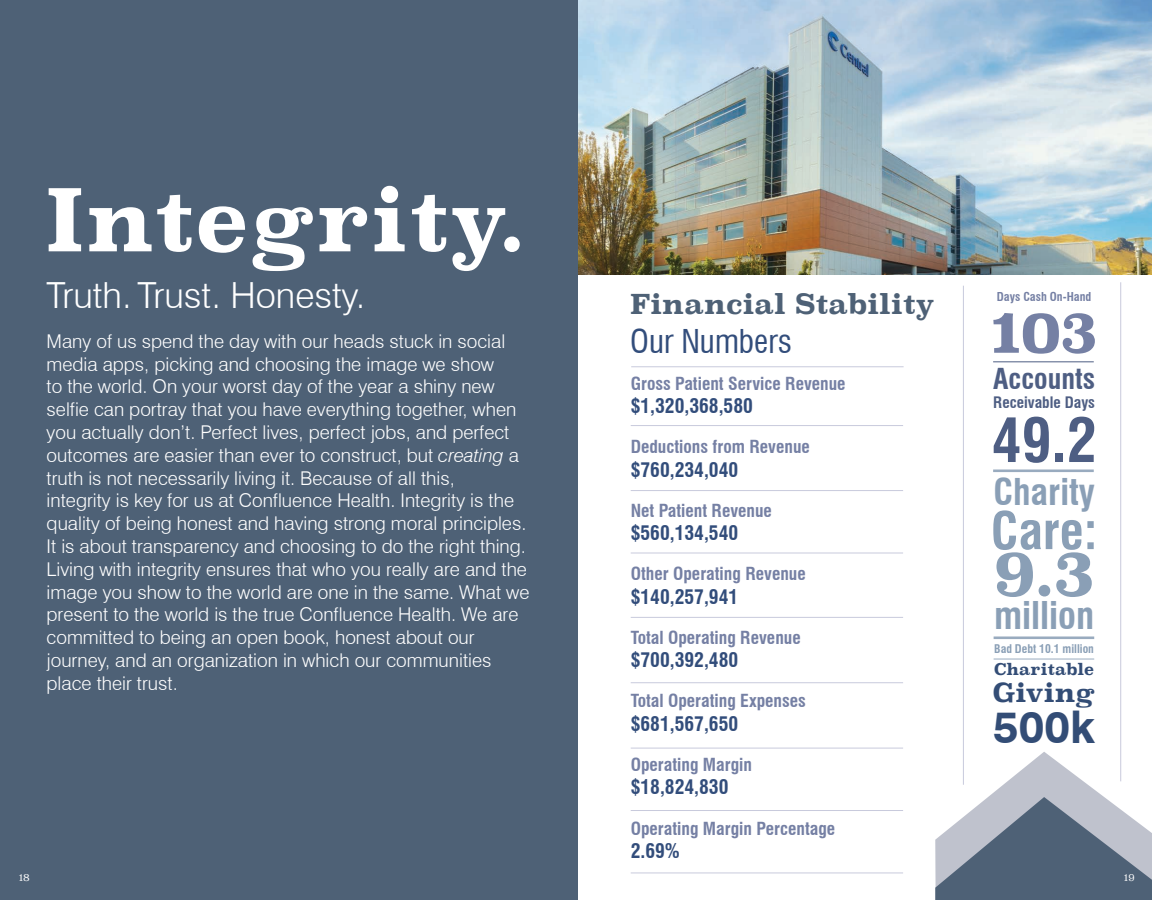
<style>
.page{position:relative;width:1152px;height:900px;background:#fff}
.page>*{position:absolute;margin:0;border:0;box-sizing:border-box;transform-origin:0 0}
.t1{font:700 85px "Superclarendon";letter-spacing:.01em;color:#fff}
.t2{font:700 64px "Superclarendon";color:#8a9fb6}
.t3{font:700 condensed 60px "Swiss 721 BT";color:#4e5e83}
.t4{font:700 58px "Superclarendon";color:#7580a4}
.t5{font:700 condensed 50.2px "Swiss 721 BT";color:#8a9fb6}
.t6{font:700 45.1px "Swiss 721 BT";color:#334d76}
.t7{font:700 condensed 37.4px "Swiss 721 BT";color:#8a9fb6}
.t8{font:700 condensed 36.1px "Swiss 721 BT";color:#8a9fb6}
.t9{font:300 36px "Swiss 721 BT";color:#fff}
.t10{font:condensed 32px "Swiss 721 BT";color:#324d7b}
.t11{font:700 condensed 28.2px "Swiss 721 BT";color:#4e5e83}
.t12{font:700 27.4px "Superclarendon";color:#4e6176}
.t13{font:700 25.8px "Superclarendon";color:#334d76}
.t14{font:700 condensed 19.6px "Swiss 721 BT";color:#324d7b}
.t15{font:300 19px/22.8px "Swiss 721 BT";color:#fff}
.t16{font:700 condensed 17.6px "Swiss 721 BT";color:#7580a4}
.t17{font:700 15.8px "Superclarendon";color:#334d76}
.t18{font:700 condensed 15.5px "Swiss 721 BT";color:#4e5e83}
.t19{font:700 condensed 12px "Swiss 721 BT";color:#7580a4}
.t20{font:700 condensed 11.7px "Swiss 721 BT";color:#8a9fb6}
.t21{font:300 10px "Superclarendon";color:#fff}
.s1{font-style:italic}
</style>
<div class="page">
<img style="left:577px;top:0;width:575px;height:274px">
<div style="left:0;top:0;width:577px;height:900px;background:#4e6176"></div>
<svg style="left:935px;top:752px;width:217px;height:148px"></svg>
<hr style="left:993px;top:361px;width:101px;height:1px;background:#4e5e83">
<hr style="left:994px;top:659px;width:100px;height:1px;background:#99abbf">
<hr style="left:993px;top:470px;width:101px;height:2px;background:#99abbf">
<hr style="left:994px;top:637px;width:100px;height:2px;background:#99abbf">
<hr style="left:963px;top:286px;width:1px;height:499px;background:#c8cadc">
<hr style="left:1120px;top:282px;width:1px;height:499px;background:#c8cadc">
<hr style="left:631px;top:367px;width:273px;height:1px;background:#c8cadc">
<hr style="left:631px;top:425px;width:272px;height:1px;background:#c8cadc">
<hr style="left:631px;top:490px;width:272px;height:1px;background:#c8cadc">
<hr style="left:631px;top:553px;width:272px;height:1px;background:#c8cadc">
<hr style="left:631px;top:617px;width:272px;height:1px;background:#c8cadc">
<hr style="left:631px;top:682px;width:272px;height:1px;background:#c8cadc">
<hr style="left:631px;top:748px;width:272px;height:1px;background:#c8cadc">
<hr style="left:631px;top:810px;width:272px;height:1px;background:#c8cadc">
<hr style="left:631px;top:873px;width:272px;height:1px;background:#c8cadc">
<h1 class="t1" style="left:45px;top:157px;width:484px">Integrity.</h1>
<h3 class="t9" style="left:47px;top:273px;width:320px">Truth. Trust. Honesty.</h3>
<p class="t15" style="left:47px;top:330px;width:484px">Many of us spend the day with our heads stuck in social media apps, picking and choosing the image we show<br>to the world. On your worst day of the year a shiny new selfie can portray that you have everything together, when you actually don’t. Perfect lives, perfect jobs, and perfect outcomes are easier than ever to construct, but <span class="s1">creating</span> a truth is not necessarily living it. Because of all this,<br>integrity is key for us at Confluence Health. Integrity is the quality of being honest and having strong moral principles.<br>It is about transparency and choosing to do the right thing.<br>Living with integrity ensures that who you really are and the image you show to the world are one in the same. What we present to the world is the true Confluence Health. We are committed to being an open book, honest about our journey, and an organization in which our communities place their trust.</p>
<h3 class="t12" style="left:630px;top:284px;width:306px">Financial Stability</h3>
<h3 class="t10" style="left:630px;top:322px;width:163px">Our Numbers</h3>
<p class="t16" style="left:631px;top:373px;width:216px">Gross Patient Service Revenue</p>
<p class="t14" style="left:631px;top:394px;width:124px">$1,320,368,580</p>
<p class="t16" style="left:631px;top:436px;width:181px">Deductions from Revenue</p>
<p class="t14" style="left:631px;top:458px;width:109px">$760,234,040</p>
<p class="t16" style="left:631px;top:500px;width:143px">Net Patient Revenue</p>
<p class="t14" style="left:631px;top:521px;width:109px">$560,134,540</p>
<p class="t16" style="left:631px;top:563px;width:177px">Other Operating Revenue</p>
<p class="t14" style="left:631px;top:585px;width:109px">$140,257,941</p>
<p class="t16" style="left:631px;top:627px;width:172px">Total Operating Revenue</p>
<p class="t14" style="left:631px;top:649px;width:109px">$700,392,480</p>
<p class="t16" style="left:631px;top:691px;width:177px">Total Operating Expenses</p>
<p class="t14" style="left:631px;top:712px;width:109px">$681,567,650</p>
<p class="t16" style="left:631px;top:754px;width:123px">Operating Margin</p>
<p class="t14" style="left:631px;top:776px;width:99px">$18,824,830</p>
<p class="t16" style="left:631px;top:818px;width:206px">Operating Margin Percentage</p>
<p class="t14" style="left:631px;top:839px;width:51px">2.69%</p>
<p class="t19" style="left:997px;top:289px;width:96px">Days Cash On-Hand</p>
<h3 class="t4" style="left:990px;top:288px;width:109px">103</h3>
<h3 class="t11" style="left:993px;top:362px;width:103px">Accounts</h3>
<p class="t18" style="left:993px;top:393px;width:103px">Receivable Days</p>
<h3 class="t3" style="left:992px;top:404px;width:107px">49.2</h3>
<h3 class="t8" style="left:993px;top:471px;width:103px">Charity</h3>
<h3 class="t5" style="left:991px;top:501px;width:108px">Care:</h3>
<h2 class="t2" style="left:993px;top:525px;width:104px">9.3</h2>
<h3 class="t7" style="left:994px;top:593px;width:102px">million</h3>
<p class="t20" style="left:994px;top:641px;width:101px">Bad Debt 10.1 million</p>
<p class="t17" style="left:994px;top:657px;width:102px">Charitable</p>
<h3 class="t13" style="left:993px;top:673px;width:104px">Giving</h3>
<h3 class="t6" style="left:993px;top:700px;width:103px">500k</h3>
<p class="t21" style="left:19px;top:871px;width:13px">18</p>
<p class="t21" style="left:1124px;top:871px;width:12px">19</p>
</div>
